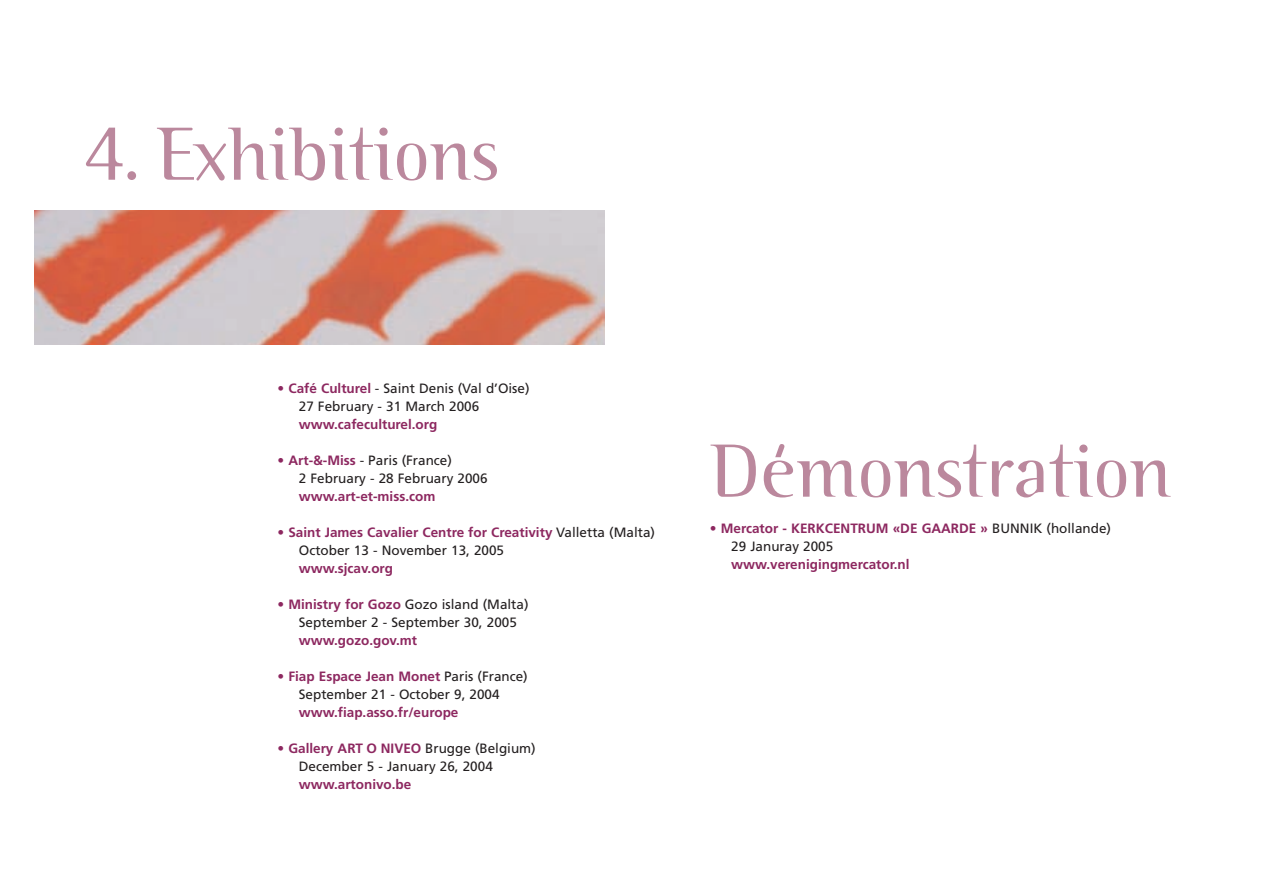
<style>
.page{position:relative;width:1262px;height:893px;background:#fff}
.page>*{position:absolute;margin:0;border:0;box-sizing:border-box;transform-origin:0 0}
.t1{font:300 75px "Binary ITC";color:#bb889d}
.t2{font:13.5px/18px "Frutiger";color:#231f20}
.t3{font:700 13.5px/18px "Frutiger";color:#8d2860}
.s1{font-weight:700;color:#8d2860}
.s2{font-weight:400;color:#231f20}
</style>
<div class="page">
<img style="left:34px;top:210px;width:570px;height:134px">
<h1 class="t1" style="left:85px;top:126px;width:416px">4. Exhibitions</h1>
<p class="t2" style="left:299px;top:380px;width:232px;text-indent:-21px"><span class="s1">• Café Culturel</span> - Saint Denis (Val d’Oise)<br>27 February - 31 March 2006</p>
<p class="t3" style="left:299px;top:416px;width:140px">www.cafeculturel.org</p>
<p class="t2" style="left:299px;top:452px;width:190px;text-indent:-21px"><span class="s1">• Art-&amp;-Miss</span> - Paris (France)<br>2 February - 28 February 2006</p>
<p class="t3" style="left:299px;top:488px;width:138px">www.art-et-miss.com</p>
<p class="t2" style="left:299px;top:524px;width:358px;text-indent:-21px"><span class="s1">• Saint James Cavalier Centre for Creativity</span> Valletta (Malta)<br>October 13 - November 13, 2005</p>
<p class="t3" style="left:299px;top:560px;width:96px">www.sjcav.org</p>
<p class="t2" style="left:299px;top:596px;width:231px;text-indent:-21px"><span class="s1">• Ministry for Gozo</span> Gozo island (Malta)<br>September 2 - September 30, 2005</p>
<p class="t3" style="left:299px;top:632px;width:120px">www.gozo.gov.mt</p>
<p class="t2" style="left:277px;top:668px;width:252px;text-align:center"><span class="s1">• Fiap Espace Jean Monet</span> Paris (France)<br>September 21 - October 9, 2004</p>
<p class="t3" style="left:299px;top:704px;width:161px">www.fiap.asso.fr/europe</p>
<p class="t2" style="left:299px;top:740px;width:238px;text-indent:-21px"><span class="s1">• Gallery ART O NIVEO</span> Brugge (Belgium)<br>December 5 - January 26, 2004</p>
<p class="t3" style="left:299px;top:776px;width:114px">www.artonivo.be</p>
<h1 class="t1" style="left:710px;top:443px;width:463px">Démonstration</h1>
<p class="t3" style="left:731px;top:520px;width:381px;text-indent:-21px">• Mercator - KERKCENTRUM «DE GAARDE » <span class="s2">BUNNIK (hollande)<br>29 Januray 2005</span></p>
<p class="t3" style="left:731px;top:556px;width:180px">www.verenigingmercator.nl</p>
</div>
